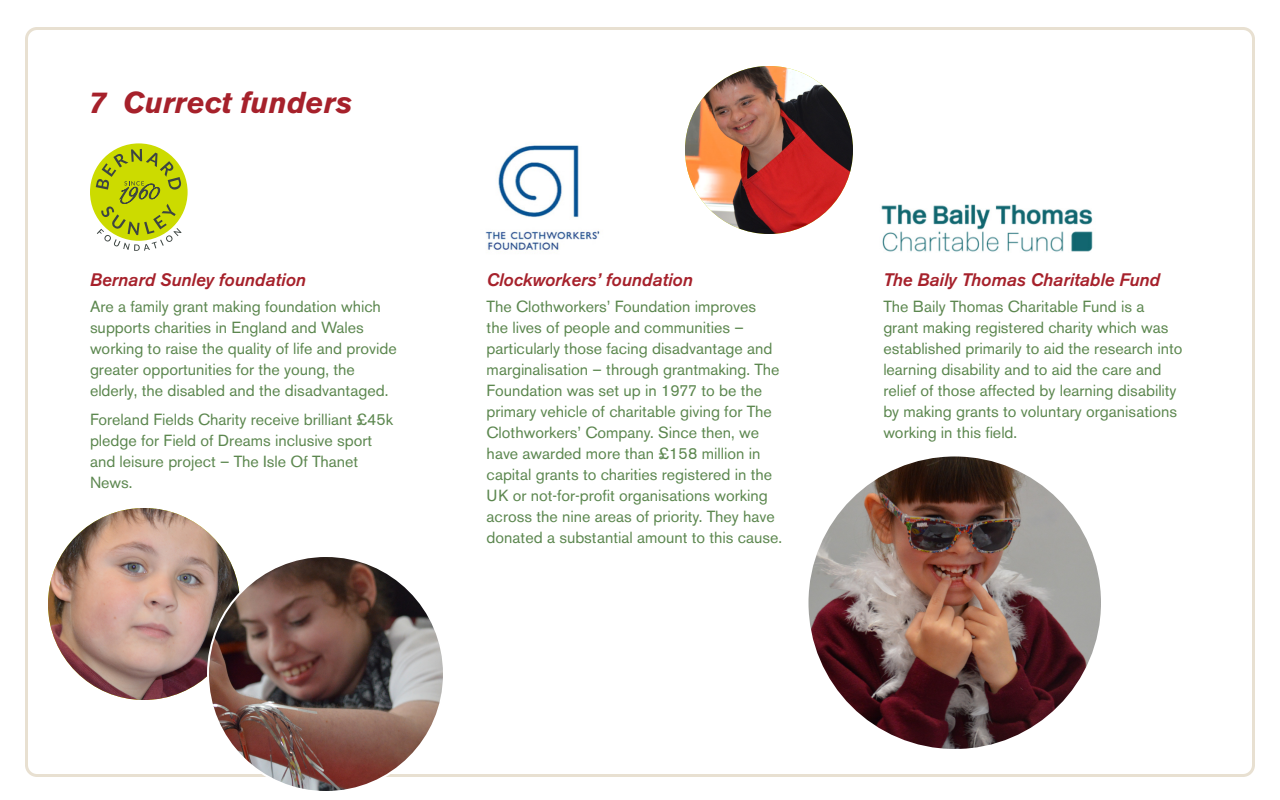
<style>
.page{position:relative;width:1280px;height:800px;background:#fff}
.page>*{position:absolute;margin:0;border:0;box-sizing:border-box;transform-origin:0 0}
.t1{font:italic 700 30px "Akzidenz Grotesk BE";color:#a6212b}
.t2{font:italic 500 18px "Akzidenz Grotesk BE";color:#a6212b}
.t3{font:16px/21px "Akzidenz Grotesk BE";color:#5c874f}
</style>
<div class="page">
<div style="left:90px;top:143px;width:98px;height:98px;background:#ccdb00;border-radius:50%"></div>
<svg style="left:96px;top:149px;width:86px;height:102px"></svg>
<img style="left:485px;top:145px;width:115px;height:105px">
<img style="left:881px;top:204px;width:212px;height:48px">
<img style="left:48px;top:508px;width:192px;height:192px;border-radius:96px">
<img style="left:208px;top:556px;width:236px;height:236px;border-radius:118px">
<img style="left:807px;top:455px;width:295px;height:295px;border-radius:148px">
<img style="left:685px;top:66px;width:168px;height:168px;border-radius:84px">
<h1 class="t1" style="left:90px;top:84px;width:264px">7 Currect funders</h1>
<p class="t2" style="left:90px;top:269px;width:217px">Bernard Sunley foundation</p>
<p class="t3" style="left:90px;top:296px;width:308px">Are a family grant making foundation which supports charities in England and Wales working to raise the quality of life and provide greater opportunities for the young, the elderly, the disabled and the disadvantaged.</p>
<p class="t3" style="left:90px;top:409px;width:305px">Foreland Fields Charity receive brilliant £45k pledge for Field of Dreams inclusive sport and leisure project – The Isle Of Thanet News.</p>
<p class="t2" style="left:487px;top:269px;width:208px">Clockworkers’ foundation</p>
<p class="t3" style="left:487px;top:296px;width:297px">The Clothworkers’ Foundation improves<br>the lives of people and communities – particularly those facing disadvantage and marginalisation – through grantmaking. The Foundation was set up in 1977 to be the primary vehicle of charitable giving for The Clothworkers’ Company. Since then, we have awarded more than £158 million in capital grants to charities registered in the UK or not-for-profit organisations working across the nine areas of priority. They have donated a substantial amount to this cause.</p>
<p class="t2" style="left:883px;top:269px;width:278px">The Baily Thomas Charitable Fund</p>
<p class="t3" style="left:883px;top:296px;width:301px">The Baily Thomas Charitable Fund is a grant making registered charity which was established primarily to aid the research into learning disability and to aid the care and relief of those affected by learning disability by making grants to voluntary organisations working in this field.</p>
</div>
